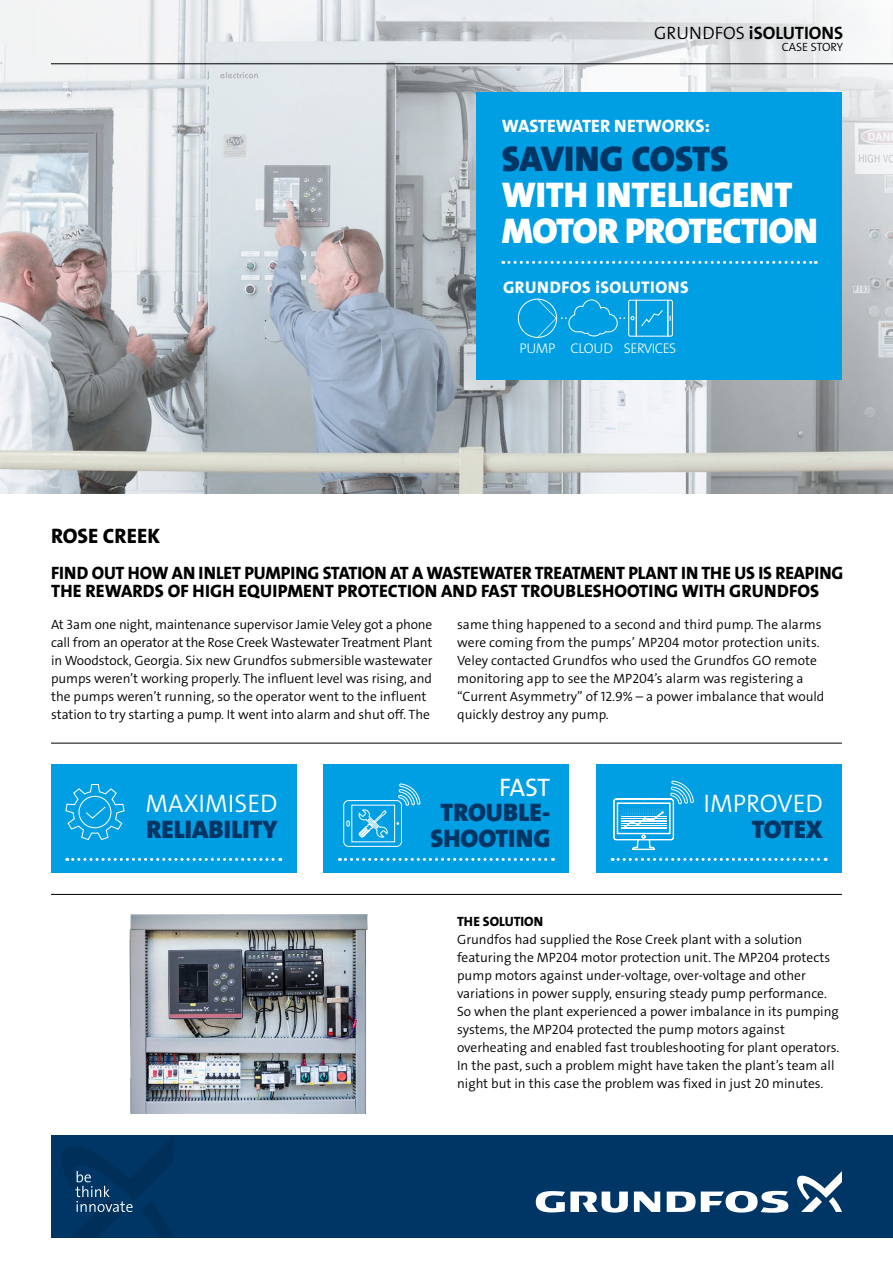
<style>
.page{position:relative;width:893px;height:1263px;background:#fff}
.page>*{position:absolute;margin:0;border:0;box-sizing:border-box;transform-origin:0 0}
.t1{font:36px/36px "Grundfos The Sans V2 OT 9 BL";letter-spacing:-.01em;color:#fff}
.t2{font:36px "Grundfos The Sans V2 OT 9 BL";color:#003665}
.t3{font:25.5px/25.5px "Grundfos The Sans V2 OT 9 BL";color:#003665;text-align:center}
.t4{font:25.5px "Grundfos The Sans V2 OT 4 SL";color:#fff}
.t5{font:25.5px "Grundfos The Sans V2 OT 5 R";color:#fff}
.t6{font:21px "Grundfos The Sans V2 OT 8 XB";color:#000}
.t7{font:18px/18px "Grundfos The Sans V2 OT 8 XB";color:#000}
.t8{font:18px "Grundfos The Sans V2 OT 8 XB";color:#fff}
.t9{font:18px "Grundfos The Sans V2 OT 7 B";color:#000}
.t10{font:16.95px "Grundfos The Sans V2 OT 8 XB";letter-spacing:.03em;color:#fff}
.t11{font:14.1px "Grundfos The Sans V2 OT 3 L";letter-spacing:-.04em;color:#fff}
.t12{font:13.5px/18px "Grundfos The Sans V2 OT 4 SL";color:#000}
.t13{font:13.5px "Grundfos The Sans V2 OT 8 XB";color:#000}
.t14{font:12px "Grundfos The Sans V2 OT 4 SL";letter-spacing:-.015em;color:#000}
.s1{font-family:"Grundfos The Sans V2 OT 4 SL"}
</style>
<div class="page">
<img style="left:0;top:0;width:893px;height:493px">
<hr style="left:51px;top:743px;width:791px;height:1px;background:#000">
<hr style="left:51px;top:894px;width:791px;height:1px;background:#000">
<div style="left:476px;top:92px;width:366px;height:288px;background:#009ee3"></div>
<svg style="left:503px;top:261px;width:313px;height:3px"></svg>
<div style="left:518px;top:299px;width:39px;height:39px;border:1px solid #fff;border-radius:50%"></div>
<svg style="left:537px;top:299px;width:136px;height:39px"></svg>
<div style="left:324px;top:764px;width:245px;height:109px;background:#009ee3"></div>
<svg style="left:358px;top:809px;width:30px;height:29px"></svg>
<svg style="left:347px;top:820px;width:3px;height:6px"></svg>
<div style="left:343px;top:800px;width:59px;height:47px;border:1px solid #fff;border-radius:5px"></div>
<svg style="left:398px;top:783px;width:23px;height:23px"></svg>
<svg style="left:339px;top:858px;width:214px;height:3px"></svg>
<div style="left:51px;top:764px;width:246px;height:109px;background:#009ee3"></div>
<svg style="left:67px;top:858px;width:214px;height:3px"></svg>
<svg style="left:65px;top:784px;width:60px;height:57px"></svg>
<div style="left:596px;top:764px;width:246px;height:109px;background:#009ee3"></div>
<svg style="left:614px;top:780px;width:80px;height:70px"></svg>
<svg style="left:612px;top:858px;width:214px;height:3px"></svg>
<img style="left:129px;top:914px;width:239px;height:199px">
<div style="left:51px;top:1135px;width:842px;height:102px;background:#003665"></div>
<svg style="left:634px;top:1191px;width:26px;height:21px"></svg>
<svg style="left:536px;top:1191px;width:92px;height:21px"></svg>
<svg style="left:667px;top:1191px;width:121px;height:22px"></svg>
<svg style="left:797px;top:1171px;width:45px;height:41px"></svg>
<svg style="left:61px;top:1137px;width:112px;height:100px"></svg>
<hr style="left:51px;top:63px;width:842px;height:1px;background:#000">
<h3 class="t9" style="left:654px;top:21px;width:190px"><span class="s1">GRUNDFOS</span> iSOLUTIONS</h3>
<p class="t14" style="left:782px;top:39px;width:63px">CASE STORY</p>
<h3 class="t8" style="left:502px;top:115px;width:210px">WASTEWATER NETWORKS:</h3>
<h1 class="t2" style="left:502px;top:136px;width:228px">SAVING COSTS</h1>
<h1 class="t1" style="left:502px;top:177px;width:318px">WITH INTELLIGENT<br>MOTOR PROTECTION</h1>
<p class="t10" style="left:503px;top:276px;width:187px">GRUNDFOS iSOLUTIONS</p>
<p class="t11" style="left:519px;top:339px;width:159px">PUMP CLOUD SERVICES</p>
<h3 class="t6" style="left:51px;top:523px;width:111px">ROSE CREEK</h3>
<h3 class="t7" style="left:51px;top:564px;width:794px">FIND OUT HOW AN INLET PUMPING STATION AT A WASTEWATER TREATMENT PLANT IN THE US IS REAPING<br>THE REWARDS OF HIGH EQUIPMENT PROTECTION AND FAST TROUBLESHOOTING WITH GRUNDFOS</h3>
<p class="t12" style="left:51px;top:615px;width:383px">At 3am one night, maintenance supervisor Jamie Veley got a phone call from an operator at the Rose Creek Wastewater Treatment Plant in Woodstock, Georgia. Six new Grundfos submersible wastewater pumps weren’t working properly. The influent level was rising, and the pumps weren’t running, so the operator went to the influent station to try starting a pump. It went into alarm and shut off. The</p>
<p class="t12" style="left:457px;top:615px;width:369px">same thing happened to a second and third pump. The alarms were coming from the pumps’ MP204 motor protection units.<br>Veley contacted Grundfos who used the Grundfos GO remote monitoring app to see the MP204’s alarm was registering a “Current Asymmetry” of 12.9% – a power imbalance that would quickly destroy any pump.</p>
<h2 class="t4" style="left:146px;top:787px;width:134px">MAXIMISED</h2>
<h2 class="t3" style="left:147px;top:817px;width:133px">RELIABILITY</h2>
<h2 class="t5" style="left:499px;top:771px;width:53px">FAST</h2>
<h2 class="t3" style="left:431px;top:800px;width:121px">TROUBLE-<br>SHOOTING</h2>
<h2 class="t4" style="left:703px;top:787px;width:121px">IMPROVED</h2>
<h2 class="t3" style="left:752px;top:817px;width:73px">TOTEX</h2>
<p class="t13" style="left:457px;top:913px;width:88px">THE SOLUTION</p>
<p class="t12" style="left:457px;top:931px;width:384px">Grundfos had supplied the Rose Creek plant with a solution featuring the MP204 motor protection unit. The MP204 protects pump motors against under-voltage, over-voltage and other variations in power supply, ensuring steady pump performance.<br>So when the plant experienced a power imbalance in its pumping systems, the MP204 protected the pump motors against overheating and enabled fast troubleshooting for plant operators.<br>In the past, such a problem might have taken the plant’s team all night but in this case the problem was fixed in just 20 minutes.</p>
</div>
